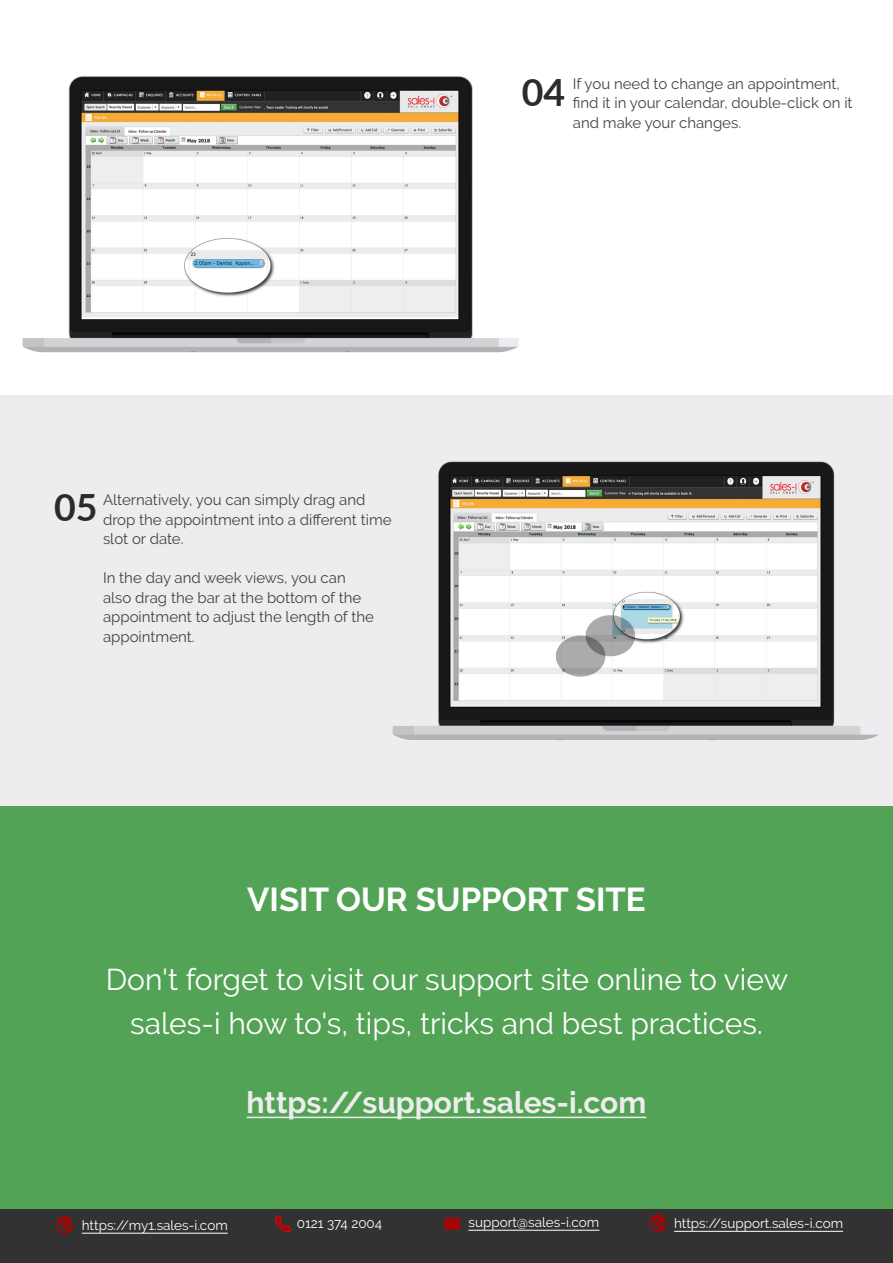
<style>
.page{position:relative;width:893px;height:1263px;background:#fff}
.page>*{position:absolute;margin:0;border:0;box-sizing:border-box;transform-origin:0 0}
.t1{font:700 37.5px "Lato";color:#292c2f}
.t2{font:700 33px "Raleway";color:#fff}
.t3{font:30px "Raleway";color:#fff}
.t4{font:700 30px "Raleway";color:#ededed}
.t5{font:15px/19.5px "Raleway";color:#434343}
.t6{font:13.5px "Raleway";color:#fff}
</style>
<div class="page">
<div style="left:0;top:1208px;width:893px;height:55px;background:#323232"></div>
<div style="left:0;top:395px;width:893px;height:411px;background:#ededed"></div>
<img style="left:392px;top:461px;width:487px;height:279px">
<svg style="left:445px;top:1218px;width:15px;height:11px"></svg>
<svg style="left:649px;top:1214px;width:18px;height:18px"></svg>
<svg style="left:275px;top:1215px;width:16px;height:17px"></svg>
<hr style="left:468px;top:1230px;width:131px;height:1px;background:#fff">
<hr style="left:674px;top:1231px;width:169px;height:1px;background:#fff">
<svg style="left:56px;top:1216px;width:18px;height:18px"></svg>
<hr style="left:82px;top:1233px;width:146px;height:1px;background:#fff">
<img style="left:22px;top:76px;width:497px;height:277px">
<div style="left:0;top:806px;width:893px;height:403px;background:#53a356"></div>
<hr style="left:247px;top:1117px;width:399px;height:1px;background:#ededed">
<p class="t1" style="left:522px;top:65px;width:45px">04</p>
<p class="t5" style="left:573px;top:74px;width:281px">If you need to change an appointment, find it in your calendar, double-click on it and make your changes.</p>
<p class="t1" style="left:54px;top:480px;width:45px">05</p>
<p class="t5" style="left:103px;top:490px;width:290px">Alternatively, you can simply drag and drop the appointment into a different time slot or date.</p>
<p class="t5" style="left:103px;top:568px;width:272px">In the day and week views, you can also drag the bar at the bottom of the appointment to adjust the length of the appointment.</p>
<p class="t2" style="left:247px;top:881px;width:400px">VISIT OUR SUPPORT SITE</p>
<p class="t3" style="left:106px;top:962px;width:684px">Don't forget to visit our support site online to view</p>
<p class="t3" style="left:130px;top:1006px;width:634px">sales-i how to's, tips, tricks and best practices.</p>
<p class="t4" style="left:247px;top:1085px;width:401px">https://support.sales-i.com</p>
<p class="t6" style="left:82px;top:1217px;width:147px">https://my1.sales-i.com</p>
<p class="t6" style="left:297px;top:1215px;width:87px">0121 374 2004</p>
<p class="t6" style="left:468px;top:1214px;width:132px">support@sales-i.com</p>
<p class="t6" style="left:674px;top:1216px;width:171px">https://support.sales-i.com</p>
</div>
